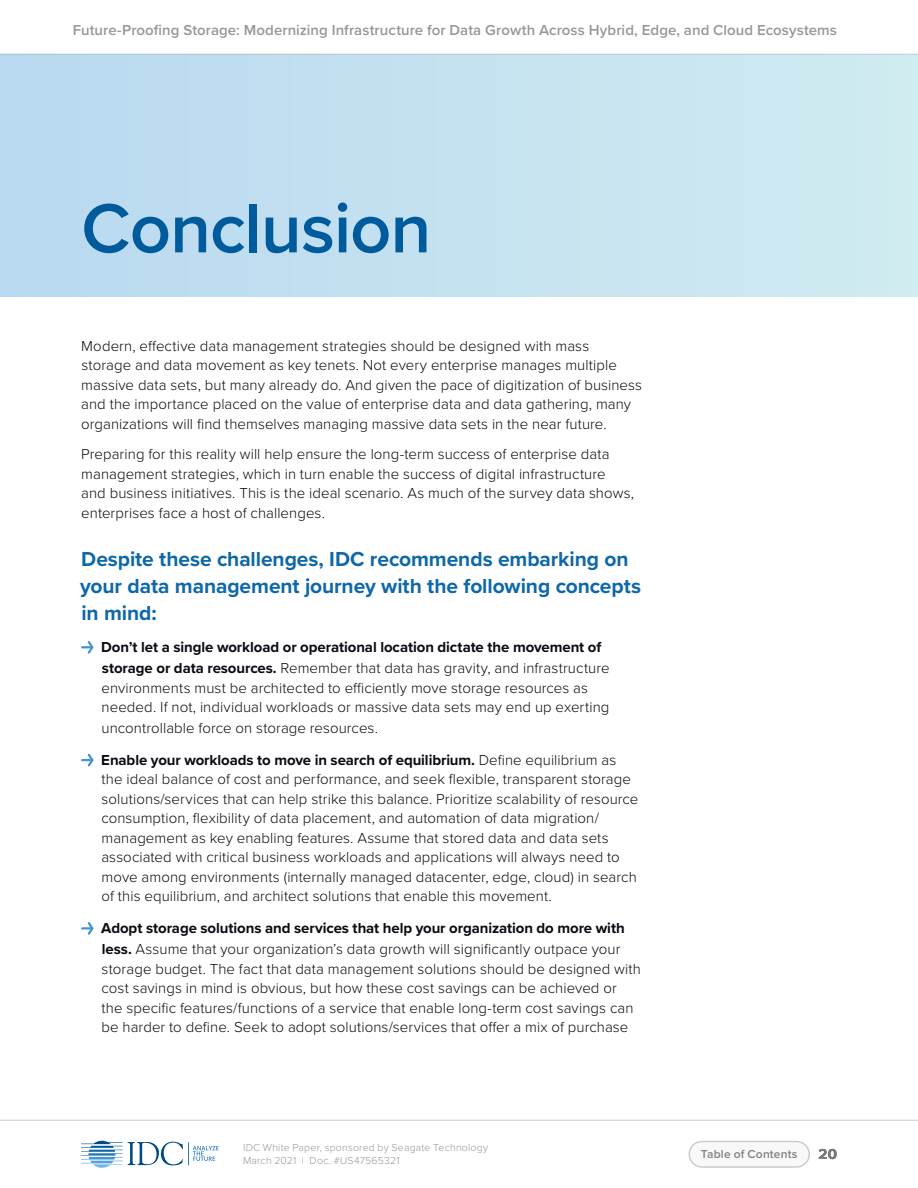
<style>
.page{position:relative;width:918px;height:1188px;background:#fff}
.page>*{position:absolute;margin:0;border:0;box-sizing:border-box;transform-origin:0 0}
.t1{font:600 72px "Proxima Nova";letter-spacing:-.015em;color:#005b9c}
.t2{font:700 21px/27px "Proxima Nova";letter-spacing:-.005em;color:#0f68a8}
.t3{font:300 15px/19.5px "Proxima Nova";letter-spacing:.005em;color:#0a0b13}
.t4{font:700 15px/21px "Proxima Nova";letter-spacing:-.005em;color:#0a0b13}
.t5{font:600 15px "Proxima Nova";letter-spacing:.005em;color:#97979b}
.t6{font:700 15px "Proxima Nova";color:#000}
.t7{font:600 12px "Proxima Nova";letter-spacing:.015em;color:#808187}
.t8{font:300 10.5px/13.5px "Proxima Nova";letter-spacing:.02em;color:#97979b}
.s1{font-weight:300}
.s2{font-weight:700}
</style>
<div class="page">
<svg style="left:81px;top:1141px;width:138px;height:27px"></svg>
<div style="left:689px;top:1142px;width:120px;height:25px;background:#f8f8f8;border-radius:13px"></div>
<div style="left:688px;top:1141px;width:122px;height:27px;border:2px solid #cccccb;border-radius:13px"></div>
<hr style="left:0;top:1120px;width:918px;height:1px;background:#cccccb">
<div style="left:0;top:54px;width:918px;height:243px;background:#c4e2f0"></div>
<svg style="left:82px;top:641px;width:12px;height:13px"></svg>
<svg style="left:82px;top:753px;width:12px;height:14px"></svg>
<svg style="left:82px;top:922px;width:12px;height:13px"></svg>
<p class="t5" style="left:73px;top:18px;width:766px">Future-Proofing Storage: Modernizing Infrastructure for Data Growth Across Hybrid, Edge, and Cloud Ecosystems</p>
<h1 class="t1" style="left:81px;top:175px;width:352px">Conclusion</h1>
<p class="t3" style="left:81px;top:335px;width:563px">Modern, effective data management strategies should be designed with mass storage and data movement as key tenets. Not every enterprise manages multiple massive data sets, but many already do. And given the pace of digitization of business and the importance placed on the value of enterprise data and data gathering, many organizations will find themselves managing massive data sets in the near future.</p>
<p class="t3" style="left:81px;top:444px;width:554px">Preparing for this reality will help ensure the long-term success of enterprise data management strategies, which in turn enable the success of digital infrastructure<br>and business initiatives. This is the ideal scenario. As much of the survey data shows, enterprises face a host of challenges.</p>
<h2 class="t2" style="left:80px;top:545px;width:563px">Despite these challenges, IDC recommends embarking on your data management journey with the following concepts in mind:</h2>
<p class="t4" style="left:101px;top:636px;width:510px">Donʼt let a single workload or operational location dictate the movement of storage or data resources. <span class="s1">Remember that data has gravity, and infrastructure</span></p>
<p class="t3" style="left:101px;top:677px;width:509px">environments must be architected to efficiently move storage resources as needed. If not, individual workloads or massive data sets may end up exerting</p>
<p class="t3" style="left:101px;top:711px;width:517px;line-height:31.8px">uncontrollable force on storage resources.<br><span class="s2">Enable your workloads to move in search of equilibrium.</span> Define equilibrium as</p>
<p class="t3" style="left:101px;top:769px;width:539px">the ideal balance of cost and performance, and seek flexible, transparent storage solutions/services that can help strike this balance. Prioritize scalability of resource consumption, flexibility of data placement, and automation of data migration/ management as key enabling features. Assume that stored data and data sets associated with critical business workloads and applications will always need to move among environments (internally managed datacenter, edge, cloud) in search of this equilibrium, and architect solutions that enable this movement.</p>
<p class="t4" style="left:101px;top:917px;width:525px">Adopt storage solutions and services that help your organization do more with less. <span class="s1">Assume that your organizationʼs data growth will significantly outpace your</span></p>
<p class="t3" style="left:101px;top:958px;width:541px">storage budget. The fact that data management solutions should be designed with cost savings in mind is obvious, but how these cost savings can be achieved or the specific features/functions of a service that enable long-term cost savings can be harder to define. Seek to adopt solutions/services that offer a mix of purchase</p>
<p class="t8" style="left:243px;top:1140px;width:247px">IDC White Paper, sponsored by Seagate Technology<br>March 2021 | Doc. #US47565321</p>
<p class="t7" style="left:701px;top:1145px;width:98px">Table of Contents</p>
<p class="t6" style="left:819px;top:1142px;width:20px">20</p>
</div>
